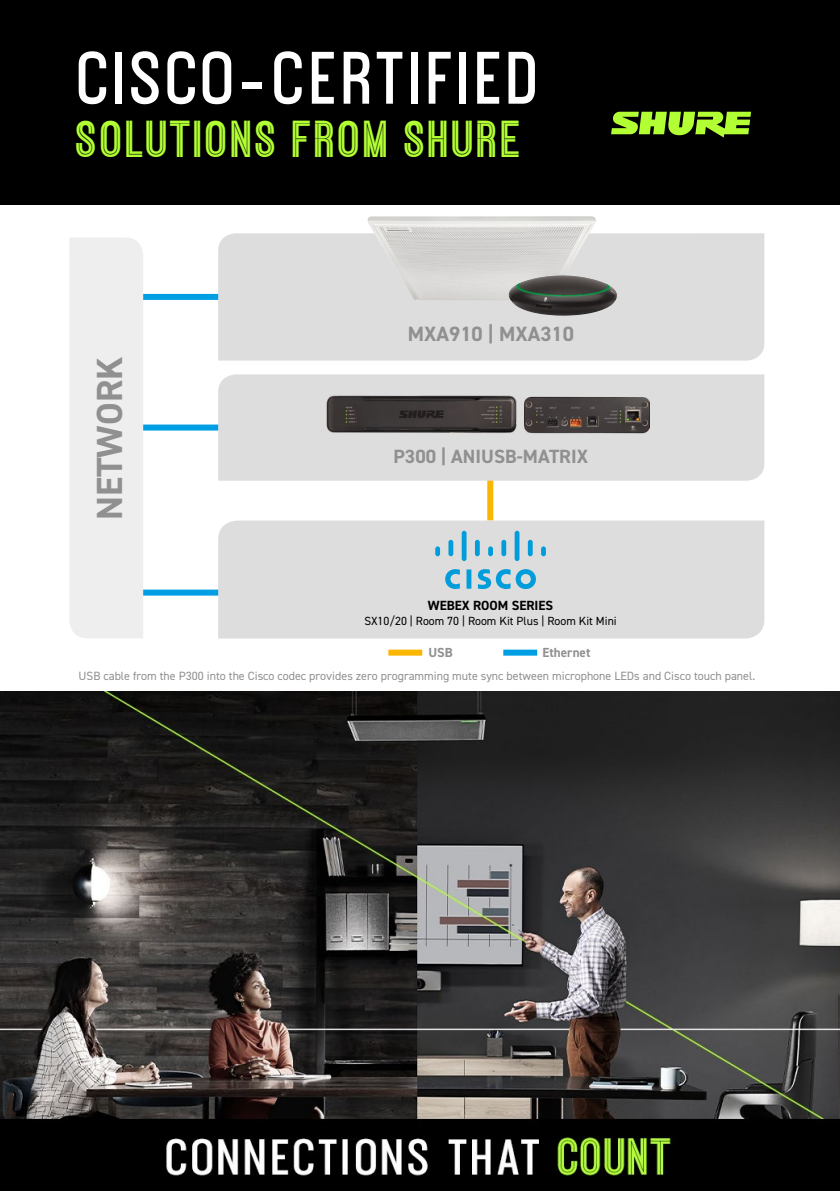
<style>
.page{position:relative;width:840px;height:1191px;background:#fff}
.page>*{position:absolute;margin:0;border:0;box-sizing:border-box;transform-origin:0 0}
.t1{font:700 65.4px "Ostrich Proper";color:#fff}
.t2{font:44.8px "Ostrich Proper Inline Open";letter-spacing:.07em;color:#b2ff33}
.t3{font:700 36.4px "DIN2014";color:#909090}
.t4{font:700 20.8px "DIN2014";color:#909090}
.t5{font:700 19.2px "DIN2014";color:#909090}
.t6{font:700 13.4px "DIN2014";color:#000}
.t7{font:700 13.2px "DIN2014";color:#909090}
.t8{font:12px "DIN2014";color:#909090}
.t9{font:11.8px "DIN2014";color:#000}
</style>
<div class="page">
<div style="left:0;top:0;width:839px;height:204px;background:#000"></div>
<div style="left:137px;top:589px;width:89px;height:6px;background:#009fe3"></div>
<div style="left:137px;top:294px;width:89px;height:6px;background:#009fe3"></div>
<div style="left:137px;top:424px;width:89px;height:6px;background:#009fe3"></div>
<div style="left:487px;top:474px;width:6px;height:46px;background:#fab600"></div>
<div style="left:218px;top:233px;width:546px;height:127px;background:#ddddde"></div>
<div style="left:218px;top:374px;width:546px;height:107px;background:#ddddde"></div>
<div style="left:69px;top:238px;width:74px;height:400px;background:#eee"></div>
<div style="left:218px;top:520px;width:546px;height:118px;background:#ddddde"></div>
<div style="left:435px;top:546px;width:5px;height:10px;background:#009dda;border-radius:2px"></div>
<div style="left:448px;top:540px;width:5px;height:16px;background:#009dda;border-radius:2px"></div>
<div style="left:461px;top:531px;width:5px;height:30px;background:#009dda;border-radius:2px"></div>
<div style="left:474px;top:540px;width:5px;height:16px;background:#009dda;border-radius:2px"></div>
<svg style="left:488px;top:546px;width:4px;height:10px"></svg>
<div style="left:501px;top:540px;width:5px;height:16px;background:#009dda;border-radius:2px"></div>
<div style="left:514px;top:531px;width:5px;height:30px;background:#009dda;border-radius:2px"></div>
<div style="left:527px;top:540px;width:5px;height:16px;background:#009dda;border-radius:2px"></div>
<svg style="left:540px;top:546px;width:5px;height:10px"></svg>
<svg style="left:445px;top:569px;width:90px;height:20px;background:#77bfdc"></svg>
<svg style="left:611px;top:111px;width:140px;height:27px"></svg>
<img style="left:301px;top:388px;width:223px;height:51px">
<img style="left:524px;top:383px;width:125px;height:58px">
<img style="left:367px;top:216px;width:229px;height:85px">
<img style="left:508px;top:275px;width:108px;height:41px">
<div style="left:388px;top:649px;width:34px;height:6px;background:#fab600"></div>
<div style="left:503px;top:649px;width:34px;height:6px;background:#009fe3"></div>
<img style="left:0;top:692px;width:839px;height:499px">
<h1 class="t1" style="left:76px;top:36px;width:464px">CISCO-CERTIFIED</h1>
<h2 class="t2" style="left:76px;top:111px;width:447px">SOLUTIONS FROM SHURE</h2>
<h3 class="t3" style="left:85px;top:520px;width:165px;rotate:-90deg">NETWORK</h3>
<h3 class="t4" style="left:407px;top:320px;width:168px">MXA910 | MXA310</h3>
<h3 class="t5" style="left:393px;top:443px;width:196px">P300 | ANIUSB-MATRIX</h3>
<p class="t6" style="left:427px;top:596px;width:127px">WEBEX ROOM SERIES</p>
<p class="t9" style="left:364px;top:613px;width:254px">SX10/20 | Room 70 | Room Kit Plus | Room Kit Mini</p>
<p class="t7" style="left:428px;top:644px;width:26px">USB</p>
<p class="t7" style="left:542px;top:644px;width:49px">Ethernet</p>
<p class="t8" style="left:78px;top:668px;width:677px">USB cable from the P300 into the Cisco codec provides zero programming mute sync between microphone LEDs and Cisco touch panel.</p>
</div>
